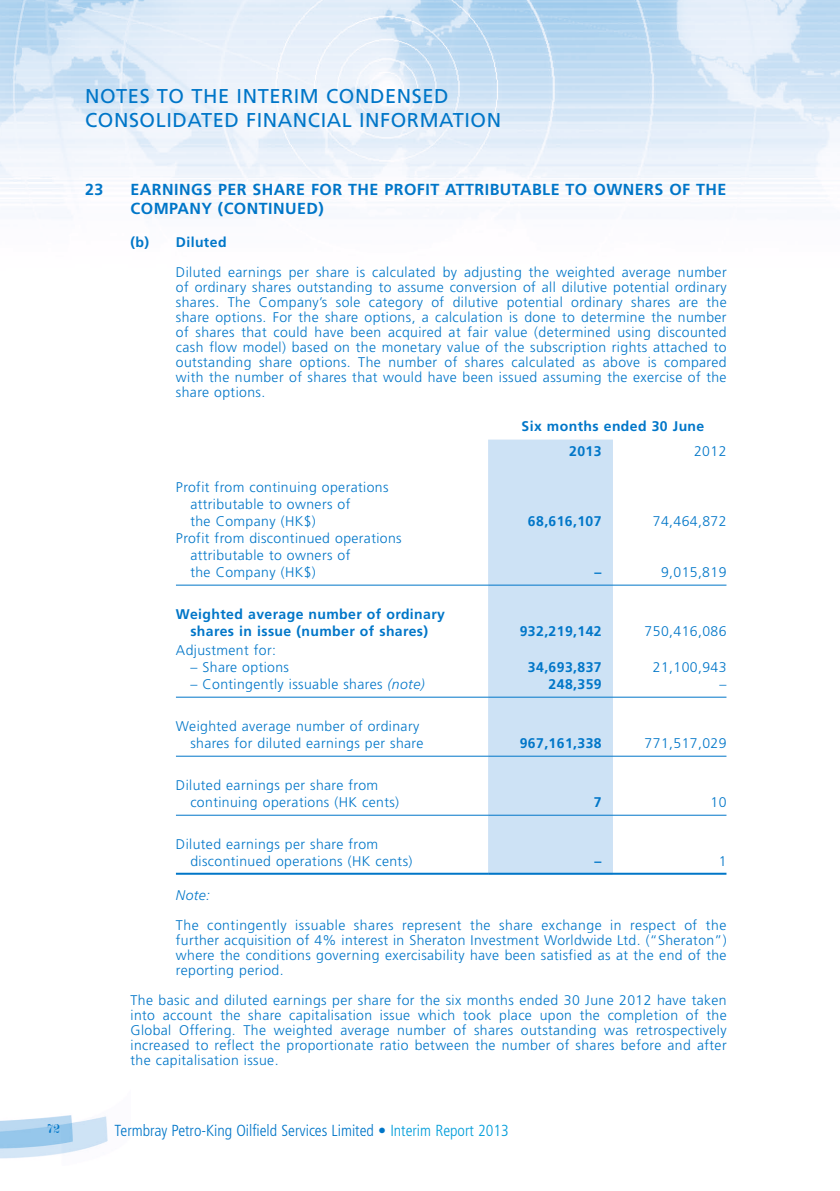
<style>
.page{position:relative;width:840px;height:1191px;background:#fff}
.page>*{position:absolute;margin:0;border:0;box-sizing:border-box;transform-origin:0 0}
.t1{font:20px/24px "Frutiger LT Std";letter-spacing:.03em;color:#0076c8}
.t2{font:700 16px "Frutiger LT Std";letter-spacing:.03em;color:#0076c8}
.t3{font:300 condensed 16px "Frutiger LT Std";color:#0076c8}
.t4{font:300 14px/15px "Frutiger LT Std";letter-spacing:.03em;color:#0076c8}
.t5{font:700 14px/25px "Frutiger LT Std";letter-spacing:.03em;color:#0076c8}
.t6{font:italic 300 14px "Frutiger LT Std";color:#0076c8}
.t7{font:14px "Modern";color:#0076c8}
.s1{font-style:italic}
.s2{color:#009dda}
</style>
<div class="page">
<img style="left:0;top:0;width:839px;height:875px">
<img style="left:0;top:1115px;width:108px;height:44px">
<div style="left:488px;top:439px;width:124px;height:433px;background:#cde2f5"></div>
<hr style="left:176px;top:584px;width:312px;height:1px;background:#0076c8">
<hr style="left:488px;top:584px;width:124px;height:1px;background:#0076c8">
<hr style="left:612px;top:584px;width:114px;height:1px;background:#0076c8">
<hr style="left:176px;top:696px;width:312px;height:1px;background:#0076c8">
<hr style="left:488px;top:696px;width:124px;height:1px;background:#0076c8">
<hr style="left:612px;top:696px;width:114px;height:1px;background:#0076c8">
<hr style="left:176px;top:755px;width:312px;height:1px;background:#0076c8">
<hr style="left:488px;top:755px;width:124px;height:1px;background:#0076c8">
<hr style="left:612px;top:755px;width:114px;height:1px;background:#0076c8">
<hr style="left:176px;top:814px;width:312px;height:1px;background:#0076c8">
<hr style="left:488px;top:814px;width:124px;height:1px;background:#0076c8">
<hr style="left:612px;top:814px;width:114px;height:1px;background:#0076c8">
<hr style="left:176px;top:872px;width:312px;height:2px;background:#0076c8">
<hr style="left:488px;top:872px;width:124px;height:2px;background:#0076c8">
<hr style="left:612px;top:872px;width:114px;height:2px;background:#0076c8">
<h1 class="t1" style="left:85px;top:84px;width:417px">NOTES TO THE INTERIM CONDENSED<br>CONSOLIDATED FINANCIAL INFORMATION</h1>
<p class="t2" style="left:85px;top:180px;width:35px">23 Ear</p>
<p class="t2" style="left:162px;top:180px;width:112px">nings per shar</p>
<p class="t2" style="left:296px;top:180px;width:188px">e for the profit attribu</p>
<p class="t2" style="left:511px;top:180px;width:20px">tabl</p>
<p class="t2" style="left:550px;top:180px;width:177px">e to owners of th e</p>
<p class="t2" style="left:130px;top:199px;width:36px">Compa</p>
<p class="t2" style="left:189px;top:199px;width:136px">ny (Continued)</p>
<p class="t5" style="left:130px;top:230px;width:97px">(b) Diluted</p>
<p class="t4" style="left:176px;top:265px;width:552px;text-align:justify">Diluted earnings per share is calculated by adjusting the weighted average number of ordinary shares outstanding to assume conversion of all dilutive potential ordinary shares. The Company’s sole category of dilutive potential ordinary shares are the share options. For the share options, a calculation is done to determine the number of shares that could have been acquired at fair value (determined using discounted cash flow model) based on the monetary value of the subscription rights attached to outstanding share options. The number of shares calculated as above is compared with the number of shares that would have been issued assuming the exercise of the share options.</p>
<p class="t5" style="left:569px;top:414px;width:136px;text-indent:-48px">Six months ended 30 June<br>2013</p>
<p class="t4" style="left:693px;top:444px;width:34px">2012</p>
<p class="t4" style="left:190px;top:479px;width:199px;line-height:17px;text-indent:-14px">Profit from continuing operations attributable to owners of<br>the Company (HK$)</p>
<p class="t4" style="left:190px;top:530px;width:213px;line-height:17px;text-indent:-14px">Profit from discontinued operations attributable to owners of<br>the Company (HK$)</p>
<p class="t5" style="left:176px;top:606px;width:270px;line-height:17px;text-align:center">Weighted average number of ordinary shares in issue (number of shares)</p>
<p class="t5" style="left:527px;top:509px;width:75px">68,616,107</p>
<p class="t4" style="left:652px;top:514px;width:75px">74,464,872</p>
<p class="t5" style="left:594px;top:560px;width:8px">–</p>
<p class="t4" style="left:660px;top:565px;width:67px">9,015,819</p>
<p class="t5" style="left:519px;top:619px;width:83px">932,219,142</p>
<p class="t4" style="left:644px;top:624px;width:83px">750,416,086</p>
<p class="t4" style="left:176px;top:643px;width:101px">Adjustment for:</p>
<p class="t4" style="left:190px;top:660px;width:100px">– Share options</p>
<p class="t5" style="left:527px;top:655px;width:75px">34,693,837</p>
<p class="t4" style="left:652px;top:660px;width:75px">21,100,943</p>
<p class="t4" style="left:190px;top:677px;width:236px">– Contingently issuable shares <span class="s1">(note)</span></p>
<p class="t5" style="left:548px;top:672px;width:54px">248,359</p>
<p class="t4" style="left:719px;top:677px;width:8px">–</p>
<p class="t4" style="left:176px;top:718px;width:249px;line-height:17px;text-align:right">Weighted average number of ordinary shares for diluted earnings per share</p>
<p class="t5" style="left:519px;top:731px;width:83px">967,161,338</p>
<p class="t4" style="left:644px;top:736px;width:83px">771,517,029</p>
<p class="t4" style="left:190px;top:777px;width:210px;line-height:17px;text-indent:-14px">Diluted earnings per share from continuing operations (HK cents)</p>
<p class="t4" style="left:190px;top:836px;width:223px;line-height:17px;text-indent:-14px">Diluted earnings per share from discontinued operations (HK cents)</p>
<p class="t5" style="left:593px;top:790px;width:9px">7</p>
<p class="t4" style="left:710px;top:795px;width:17px">10</p>
<p class="t5" style="left:594px;top:849px;width:8px">–</p>
<p class="t4" style="left:718px;top:854px;width:9px">1</p>
<p class="t6" style="left:176px;top:887px;width:36px">Note:</p>
<p class="t4" style="left:176px;top:918px;width:552px;text-align:justify">The contingently issuable shares represent the share exchange in respect of the further acquisition of 4% interest in Sheraton Investment Worldwide Ltd. (“Sheraton”) where the conditions governing exercisability have been satisfied as at the end of the reporting period.</p>
<p class="t4" style="left:130px;top:993px;width:597px;text-align:justify">The basic and diluted earnings per share for the six months ended 30 June 2012 have taken into account the share capitalisation issue which took place upon the completion of the Global Offering. The weighted average number of shares outstanding was retrospectively increased to reflect the proportionate ratio between the number of shares before and after the capitalisation issue.</p>
<p class="t7" style="left:47px;top:1122px;width:14px">72</p>
<p class="t3" style="left:115px;top:1121px;width:395px">Termbray Petro-King Oilfield Services Limited • <span class="s2">Interim Report 2013</span></p>
</div>
